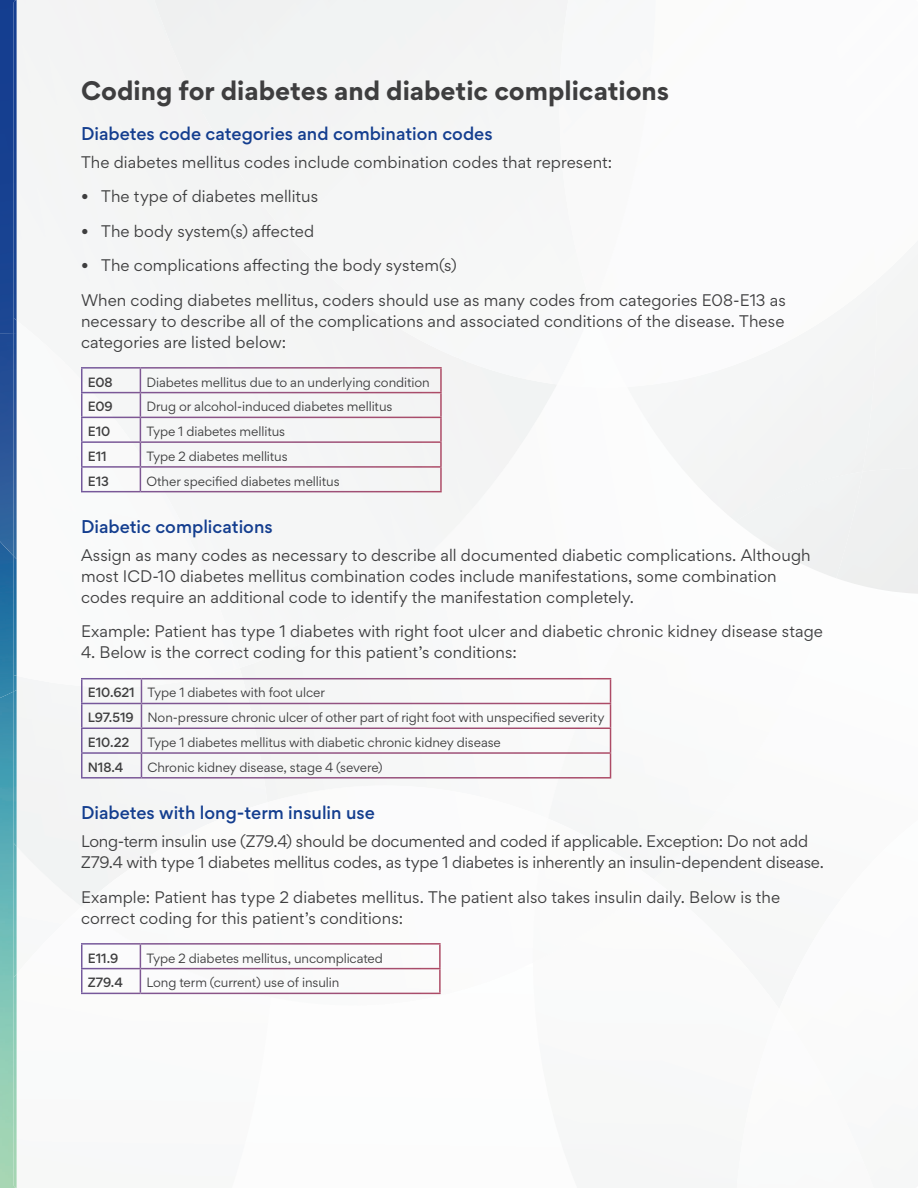
<style>
.page{position:relative;width:918px;height:1188px;background:#fff}
.page>*{position:absolute;margin:0;border:0;box-sizing:border-box;transform-origin:0 0}
.t1{font:700 24px "Gordita";color:#3e3e3f}
.t2{font:500 16.5px "Gordita";color:#143e8f}
.t3{font:15px/21px "Gordita";letter-spacing:.005em;color:#3e3e3f}
.t4{font:15px/21px "Gordita";letter-spacing:-.015em;color:#3e3e3f}
.t5{font:12px/24.8px "Gordita";letter-spacing:-.005em;color:#3e3e3f}
.t6{font:500 12px "Gordita";letter-spacing:-.005em;color:#3e3e3f}
.s1{font-weight:500}
</style>
<div class="page">
<div style="left:267px;top:668px;width:281px;height:118px;background:#f6f7f7"></div>
<div style="left:17px;top:668px;width:250px;height:178px;background:#f4f5f6"></div>
<img style="left:548px;top:678px;width:64px;height:101px">
<img style="left:17px;top:320px;width:223px;height:367px">
<img style="left:114px;top:670px;width:119px;height:17px">
<div style="left:869px;top:281px;width:38px;height:154px;background:#f3f3f4"></div>
<div style="left:755px;top:472px;width:107px;height:38px;background:#f1f3f3"></div>
<div style="left:397px;top:0;width:163px;height:384px;background:#f5f6f6"></div>
<div style="left:300px;top:0;width:99px;height:328px;background:#f4f5f4"></div>
<div style="left:251px;top:0;width:50px;height:249px;background:#f3f3f3"></div>
<div style="left:202px;top:0;width:50px;height:191px;background:#f1f3f3"></div>
<div style="left:154px;top:0;width:49px;height:114px;background:#f1f2f2"></div>
<img style="left:770px;top:0;width:106px;height:387px">
<img style="left:81px;top:802px;width:194px;height:195px">
<img style="left:0;top:698px;width:14px;height:490px">
<img style="left:14px;top:846px;width:3px;height:128px">
<img style="left:14px;top:698px;width:3px;height:148px">
<img style="left:14px;top:974px;width:3px;height:214px">
<img style="left:0;top:556px;width:17px;height:142px">
<img style="left:14px;top:559px;width:3px;height:133px">
<img style="left:0;top:0;width:14px;height:334px">
<img style="left:14px;top:0;width:3px;height:318px">
<img style="left:14px;top:318px;width:3px;height:241px">
<img style="left:0;top:334px;width:14px;height:222px">
<hr style="left:81px;top:367px;width:59px;height:2px;background:#fff">
<hr style="left:140px;top:367px;width:302px;height:2px;background:#fff">
<hr style="left:440px;top:369px;width:2px;height:23px;background:#fff">
<hr style="left:81px;top:392px;width:59px;height:1px;background:#fff">
<hr style="left:140px;top:392px;width:302px;height:1px;background:#fff">
<hr style="left:81px;top:417px;width:59px;height:1px;background:#fff">
<hr style="left:140px;top:417px;width:302px;height:1px;background:#fff">
<hr style="left:81px;top:441px;width:59px;height:2px;background:#fff">
<hr style="left:140px;top:441px;width:302px;height:2px;background:#fff">
<hr style="left:81px;top:466px;width:59px;height:2px;background:#fff">
<svg style="left:81px;top:369px;width:1px;height:122px"></svg>
<hr style="left:140px;top:466px;width:302px;height:2px;background:#fff">
<svg style="left:140px;top:369px;width:1px;height:122px"></svg>
<hr style="left:81px;top:491px;width:59px;height:1px;background:#fff">
<hr style="left:140px;top:491px;width:302px;height:1px;background:#fff">
<hr style="left:81px;top:678px;width:60px;height:1px;background:#fff">
<hr style="left:141px;top:678px;width:470px;height:1px;background:#fff">
<hr style="left:81px;top:703px;width:60px;height:1px;background:#fff">
<hr style="left:141px;top:703px;width:470px;height:1px;background:#fff">
<hr style="left:81px;top:728px;width:60px;height:1px;background:#fff">
<hr style="left:141px;top:728px;width:470px;height:1px;background:#fff">
<hr style="left:81px;top:752px;width:60px;height:2px;background:#fff">
<svg style="left:81px;top:679px;width:1px;height:98px"></svg>
<hr style="left:141px;top:752px;width:470px;height:2px;background:#fff">
<svg style="left:141px;top:679px;width:1px;height:98px"></svg>
<svg style="left:610px;top:679px;width:1px;height:98px"></svg>
<hr style="left:81px;top:777px;width:60px;height:2px;background:#fff">
<hr style="left:141px;top:777px;width:470px;height:2px;background:#fff">
<hr style="left:81px;top:943px;width:59px;height:2px;background:#fff">
<hr style="left:140px;top:943px;width:301px;height:2px;background:#fff">
<hr style="left:439px;top:945px;width:2px;height:23px;background:#fff">
<hr style="left:81px;top:968px;width:59px;height:1px;background:#fff">
<svg style="left:17px;top:846px;width:65px;height:147px"></svg>
<hr style="left:140px;top:968px;width:301px;height:1px;background:#fff">
<svg style="left:140px;top:945px;width:1px;height:48px"></svg>
<hr style="left:439px;top:969px;width:2px;height:24px;background:#fff">
<hr style="left:81px;top:993px;width:59px;height:1px;background:#fff">
<hr style="left:140px;top:993px;width:301px;height:1px;background:#fff">
<h1 class="t1" style="left:81px;top:71px;width:590px">Coding for diabetes and diabetic complications</h1>
<p class="t2" style="left:81px;top:121px;width:413px">Diabetes code categories and combination codes</p>
<p class="t3" style="left:81px;top:151px;width:533px">The diabetes mellitus codes include combination codes that represent:</p>
<p class="t3" style="left:81px;top:185px;width:239px">• The type of diabetes mellitus</p>
<p class="t3" style="left:81px;top:220px;width:235px">• The body system(s) affected</p>
<p class="t3" style="left:81px;top:254px;width:377px">• The complications affecting the body system(s)</p>
<p class="t3" style="left:81px;top:289px;width:706px;text-align:justify">When coding diabetes mellitus, coders should use as many codes from categories E08-E13 as necessary to describe all of the complications and associated conditions of the disease. These categories are listed below:</p>
<p class="t6" style="left:88px;top:373px;width:27px">E08</p>
<p class="t5" style="left:146px;top:369px;width:285px">Diabetes mellitus due to an underlying condition</p>
<p class="t6" style="left:88px;top:398px;width:27px">E09</p>
<p class="t5" style="left:146px;top:394px;width:248px">Drug or alcohol-induced diabetes mellitus</p>
<p class="t6" style="left:88px;top:423px;width:24px">E10</p>
<p class="t5" style="left:146px;top:419px;width:140px">Type 1 diabetes mellitus</p>
<p class="t6" style="left:88px;top:447px;width:20px">E11</p>
<p class="t5" style="left:146px;top:444px;width:143px">Type 2 diabetes mellitus</p>
<p class="t6" style="left:88px;top:472px;width:23px">E13</p>
<p class="t5" style="left:146px;top:468px;width:195px">Other specified diabetes mellitus</p>
<p class="t2" style="left:81px;top:515px;width:193px">Diabetic complications</p>
<p class="t3" style="left:81px;top:544px;width:731px">Assign as many codes as necessary to describe all documented diabetic complications. Although most ICD-10 diabetes mellitus combination codes include manifestations, some combination codes require an additional code to identify the manifestation completely.</p>
<p class="t3" style="left:81px;top:621px;width:744px">Example: Patient has type 1 diabetes with right foot ulcer and diabetic chronic kidney disease stage</p>
<p class="t3" style="left:81px;top:642px;width:437px">4. Below is the correct coding for this patient’s conditions:</p>
<p class="t5" style="left:88px;top:680px;width:518px"><span class="s1">E10.621</span> Type 1 diabetes with foot ulcer<br><span class="s1">L97.519</span> Non-pressure chronic ulcer of other part of right foot with unspecified severity<br><span class="s1">E10.22</span></p>
<p class="t5" style="left:147px;top:730px;width:355px">Type 1 diabetes mellitus with diabetic chronic kidney disease</p>
<p class="t6" style="left:88px;top:758px;width:37px">N18.4</p>
<p class="t5" style="left:147px;top:755px;width:237px">Chronic kidney disease, stage 4 (severe)</p>
<p class="t2" style="left:81px;top:801px;width:295px">Diabetes with long-term insulin use</p>
<p class="t4" style="left:81px;top:830px;width:745px">Long-term insulin use (Z79.4) should be documented and coded if applicable. Exception: Do not add<br>Z79.4 with type 1 diabetes mellitus codes, as type 1 diabetes is inherently an insulin-dependent disease.</p>
<p class="t3" style="left:81px;top:886px;width:701px">Example: Patient has type 2 diabetes mellitus. The patient also takes insulin daily. Below is the correct coding for this patient’s conditions:</p>
<p class="t6" style="left:88px;top:949px;width:32px">E11.9</p>
<p class="t5" style="left:146px;top:945px;width:238px">Type 2 diabetes mellitus, uncomplicated</p>
<p class="t6" style="left:88px;top:974px;width:37px">Z79.4</p>
<p class="t5" style="left:146px;top:970px;width:195px">Long term (current) use of insulin</p>
</div>
